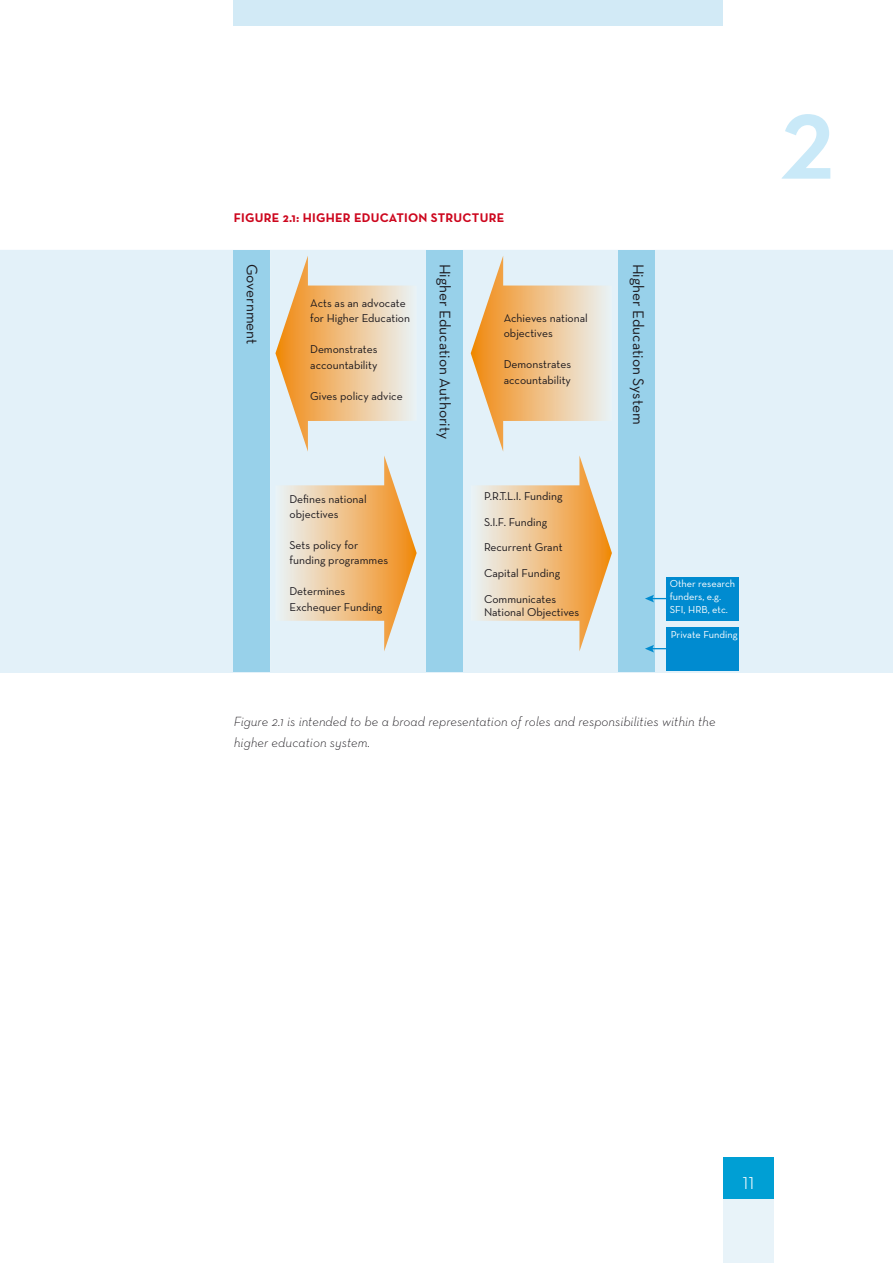
<style>
.page{position:relative;width:893px;height:1263px;background:#fff}
.page>*{position:absolute;margin:0;border:0;box-sizing:border-box;transform-origin:0 0}
.t1{font:700 120px "Neutra Disp";color:#c9e9f8}
.t2{font:24px "Neutra Text Light SC";color:#fff}
.t3{font:15.45px "Neutra Text";color:#1a171c}
.t4{font:italic 300 13.5px/21px "Neutra Text";color:#1a171c}
.t5{font:12.75px "Neutra Text Bold SC";letter-spacing:.02em;color:#cd071e}
.t6{font:11.55px/15.5px "Neutra Text";color:#1a171c}
.t7{font:10.35px/12.9px "Neutra Text";color:#fff}
</style>
<div class="page">
<div style="left:0;top:250px;width:893px;height:423px;background:#e3f1f9"></div>
<div style="left:723px;top:1157px;width:51px;height:106px;background:#e8f3f9"></div>
<div style="left:723px;top:1157px;width:51px;height:41px;background:#009fd4"></div>
<div style="left:234px;top:0;width:489px;height:26px;background:#d2eaf6"></div>
<div style="left:234px;top:250px;width:36px;height:421px;background:#98d1ea"></div>
<div style="left:426px;top:250px;width:36px;height:421px;background:#98d1ea"></div>
<div style="left:618px;top:250px;width:36px;height:421px;background:#98d1ea"></div>
<svg style="left:275px;top:256px;width:142px;height:395px;background:#ead3b4"></svg>
<div style="left:667px;top:577px;width:72px;height:43px;background:#008bd0"></div>
<div style="left:667px;top:628px;width:72px;height:43px;background:#008bd0"></div>
<svg style="left:471px;top:256px;width:141px;height:395px;background:#ead3b3"></svg>
<svg style="left:645px;top:595px;width:22px;height:7px"></svg>
<svg style="left:645px;top:645px;width:22px;height:7px"></svg>
<p class="t5" style="left:234px;top:213px;width:272px">FIGURE 2.1: HIGHER EDUCATION STRUCTURE</p>
<h3 class="t3" style="left:258px;top:264px;width:82px;rotate:90deg">Government</h3>
<h3 class="t3" style="left:451px;top:264px;width:177px;rotate:90deg">Higher Education Authority</h3>
<h3 class="t3" style="left:644px;top:264px;width:162px;rotate:90deg">Higher Education System</h3>
<p class="t6" style="left:310px;top:296px;width:101px">Acts as an advocate for Higher Education</p>
<p class="t6" style="left:310px;top:343px;width:69px">Demonstrates accountability</p>
<p class="t6" style="left:310px;top:389px;width:94px">Gives policy advice</p>
<p class="t6" style="left:504px;top:311px;width:86px">Achieves national objectives</p>
<p class="t6" style="left:504px;top:358px;width:69px">Demonstrates accountability</p>
<p class="t6" style="left:484px;top:489px;width:80px">P.R.T.L.I. Funding</p>
<p class="t6" style="left:484px;top:515px;width:65px">S.I.F. Funding</p>
<p class="t6" style="left:484px;top:541px;width:80px">Recurrent Grant</p>
<p class="t6" style="left:484px;top:566px;width:78px">Capital Funding</p>
<p class="t6" style="left:484px;top:594px;width:97px;line-height:12.9px">Communicates<br>National Objectives</p>
<p class="t6" style="left:289px;top:492px;width:79px">Defines national objectives</p>
<p class="t6" style="left:289px;top:538px;width:100px">Sets policy for funding programmes</p>
<p class="t6" style="left:289px;top:585px;width:94px">Determines<br>Exchequer Funding</p>
<p class="t7" style="left:670px;top:578px;width:67px">Other research funders, e.g.<br>SFI, HRB, etc.</p>
<p class="t7" style="left:671px;top:629px;width:68px">Private Funding</p>
<p class="t4" style="left:234px;top:712px;width:483px">Figure 2.1 is intended to be a broad representation of roles and responsibilities within the higher education system.</p>
<h1 class="t1" style="left:781px;top:71px;width:55px">2</h1>
<h2 class="t2" style="left:742px;top:1166px;width:13px">11</h2>
</div>
